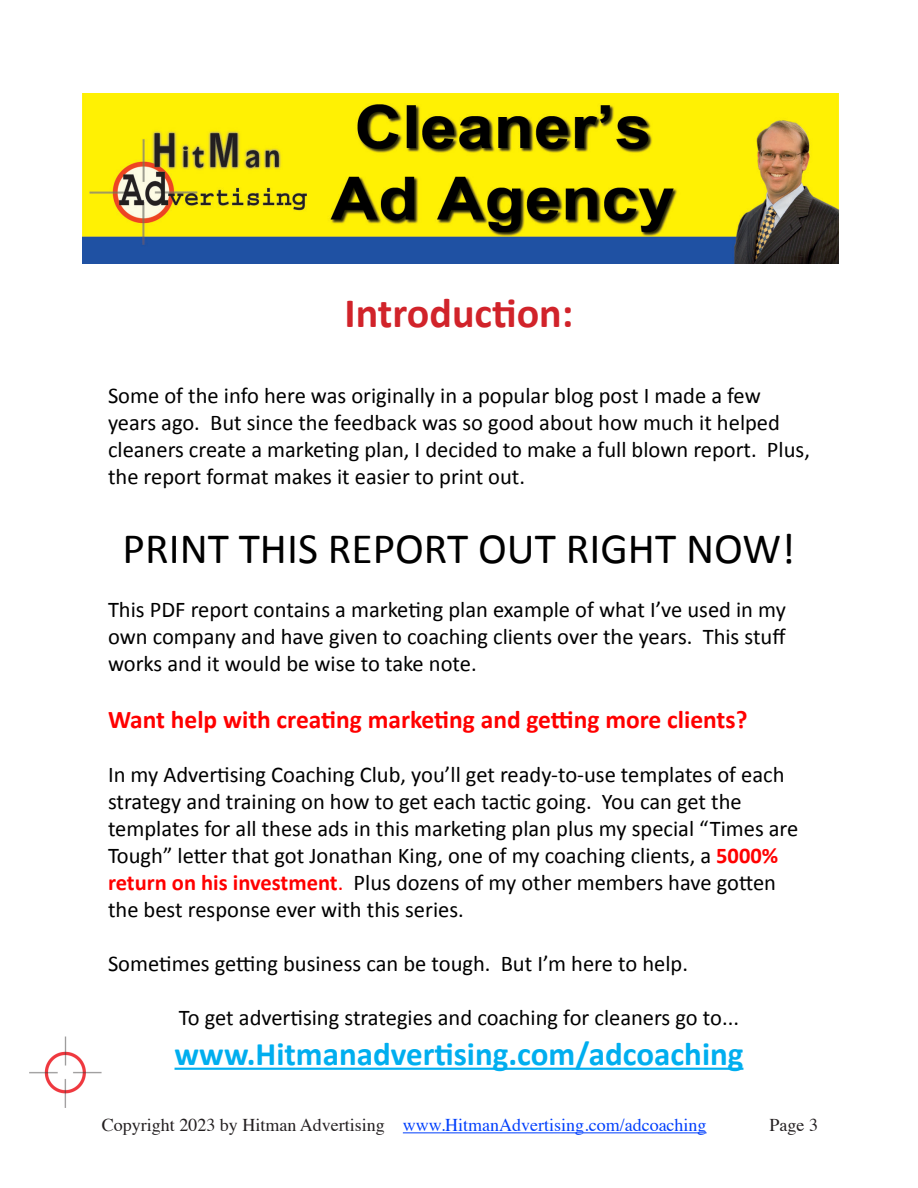
<style>
.page{position:relative;width:918px;height:1188px;background:#fff}
.page>*{position:absolute;margin:0;border:0;box-sizing:border-box;transform-origin:0 0}
.t1{font:43.5px "Calibri";color:#000}
.t2{font:700 42px "Calibri";color:#d1232a}
.t3{font:700 33px "Calibri";color:#00aeef}
.t4{font:700 25.5px "Calibri";color:#f00}
.t5{font:22.5px/27px "Calibri";color:#000}
.t6{font:18px "Times";color:#003ffc}
.t7{font:18px "Times";color:#231f20}
.s1{font-weight:700;color:#f00}
.s2{color:#f00}
.s3{color:#231f20}
</style>
<div class="page">
<hr style="left:403px;top:1132px;width:304px;height:1px;background:#003ffc">
<img style="left:29px;top:1037px;width:73px;height:70px">
<hr style="left:175px;top:1068px;width:568px;height:2px;background:#00aeef">
<img style="left:82px;top:94px;width:756px;height:169px">
<p class="t2" style="left:345px;top:283px;width:230px">Introduction:</p>
<p class="t5" style="left:108px;top:381px;width:703px">Some of the info here was originally in a popular blog post I made a few years ago. But since the feedback was so good about how much it helped cleaners create a marketing plan, I decided to make a full blown report. Plus, the report format makes it easier to print out.</p>
<p class="t1" style="left:123px;top:518px;width:674px">PRINT THIS REPORT OUT RIGHT NOW!</p>
<p class="t5" style="left:108px;top:595px;width:679px;text-align:justify">This PDF report contains a marketing plan example of what I’ve used in my own company and have given to coaching clients over the years. This stuff works and it would be wise to take note.</p>
<p class="t4" style="left:108px;top:702px;width:641px">Want help with creating marketing and getting more clients?</p>
<p class="t5" style="left:108px;top:761px;width:692px">In my Advertising Coaching Club, you’ll get ready-to-use templates of each strategy and training on how to get each tactic going. You can get the templates for all these ads in this marketing plan plus my special “Times are Tough” letter that got Jonathan King, one of my coaching clients, a <span class="s1">5000% return on his investment</span><span class="s2">.</span> Plus dozens of my other members have gotten the best response ever with this series.</p>
<p class="t5" style="left:108px;top:950px;width:582px">Sometimes getting business can be tough. But I’m here to help.</p>
<p class="t5" style="left:179px;top:1004px;width:562px">To get advertising strategies and coaching for cleaners go to...</p>
<p class="t3" style="left:175px;top:1031px;width:570px">www.Hitmanadvertising.com/adcoaching</p>
<p class="t6" style="left:102px;top:1109px;width:606px"><span class="s3">Copyright 2023 by Hitman Advertising</span> www.HitmanAdvertising.com/adcoaching</p>
<p class="t7" style="left:770px;top:1109px;width:50px">Page 3</p>
</div>
